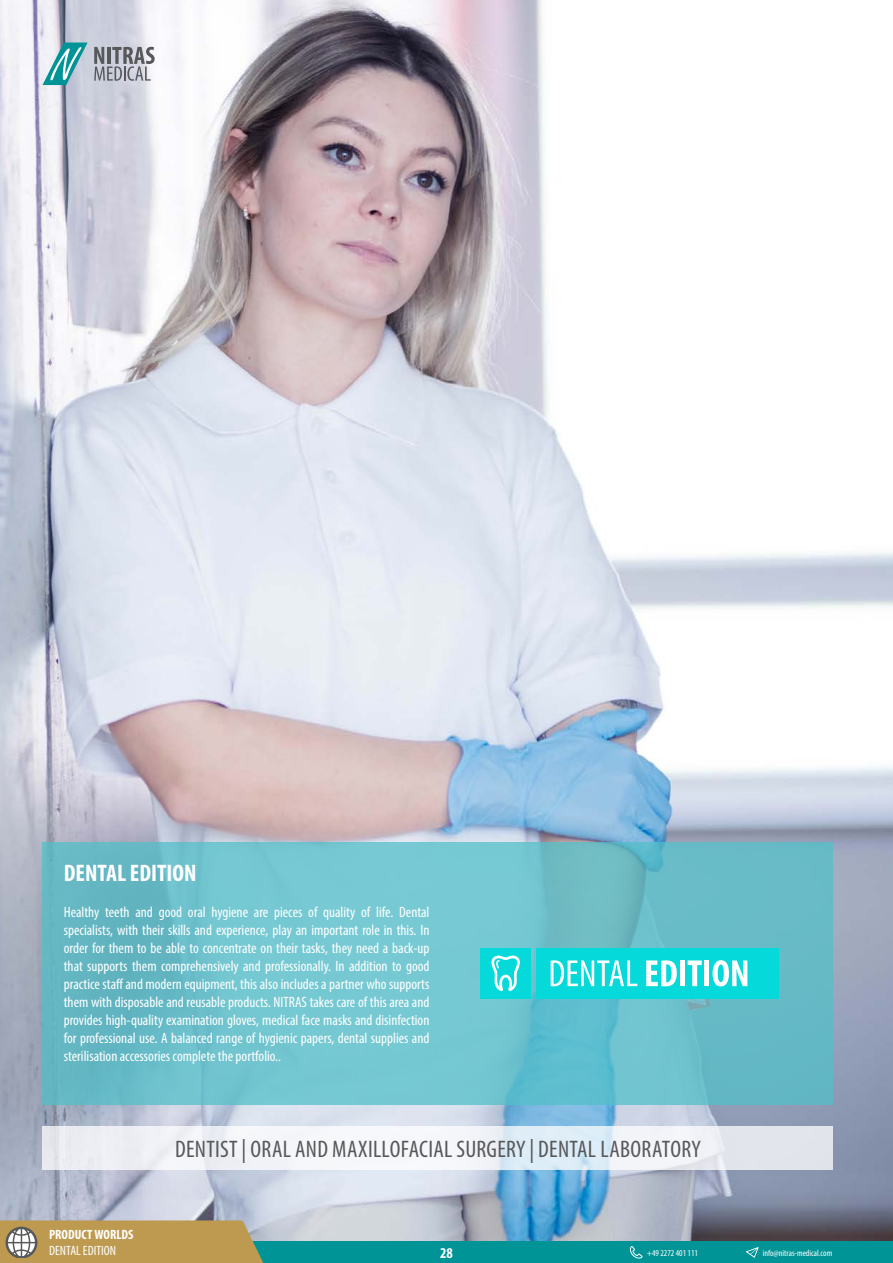
<style>
.page{position:relative;width:893px;height:1263px;background:#fff}
.page>*{position:absolute;margin:0;border:0;box-sizing:border-box;transform-origin:0 0}
.Headline_Nitras{font:condensed 24px "Myriad Pro";letter-spacing:.01em;color:#57585a}
.t1{font:700 condensed 24px "Myriad Pro";color:#fff}
.t2{font:condensed 15px/18px "Myriad Pro";color:#fff;text-align:justify}
.t3{font:700 condensed 15px "Myriad Pro";color:#fff}
.t4{font:700 condensed 13.5px "Myriad Pro";color:#fff}
.t5{font:condensed 13.5px "Myriad Pro";color:#fff}
.t6{font:condensed 9px "Myriad Pro";color:#fff}
</style>
<div class="page">
<img style="left:0;top:0;width:893px;height:1242px">
<div style="left:0;top:1242px;width:893px;height:21px;background:#009497"></div>
<svg style="left:0;top:1220px;width:270px;height:43px;background:#b79c5d"></svg>
<svg style="left:43px;top:43px;width:45px;height:42px"></svg>
<svg style="left:94px;top:47px;width:61px;height:34px;background:#a1a2aa"></svg>
<svg style="left:630px;top:1246px;width:12px;height:13px"></svg>
<svg style="left:746px;top:1247px;width:13px;height:11px"></svg>
<svg style="left:43px;top:842px;width:790px;height:263px;background:#6cc0cb"></svg>
<div style="left:480px;top:948px;width:51px;height:50px;background:#05d9d9"></div>
<svg style="left:491px;top:955px;width:29px;height:36px"></svg>
<div style="left:536px;top:948px;width:242px;height:50px;background:#05d9d9"></div>
<svg style="left:551px;top:960px;width:86px;height:26px"></svg>
<svg style="left:646px;top:960px;width:31px;height:26px"></svg>
<div style="left:680px;top:960px;width:5px;height:26px;background:#fff"></div>
<svg style="left:688px;top:960px;width:14px;height:26px"></svg>
<div style="left:704px;top:960px;width:5px;height:26px;background:#fff"></div>
<svg style="left:713px;top:960px;width:34px;height:26px"></svg>
<svg style="left:43px;top:1126px;width:790px;height:43px;fill:#eff1f7"></svg>
<p class="t1" style="left:64px;top:858px;width:134px">DENTAL EDITION</p>
<p class="t2" style="left:64px;top:903px;width:367px">Healthy teeth and good oral hygiene are pieces of quality of life. Dental specialists, with their skills and experience, play an important role in this. In order for them to be able to concentrate on their tasks, they need a back-up that supports them comprehensively and professionally. In addition to good practice staff and modern equipment, this also includes a partner who supports them with disposable and reusable products. NITRAS takes care of this area and provides high-quality examination gloves, medical face masks and disinfection for professional use. A balanced range of hygienic papers, dental supplies and sterilisation accessories complete the portfolio..</p>
<p class="t4" style="left:49px;top:1226px;width:86px">PRODUCT WORLDS</p>
<p class="t5" style="left:49px;top:1242px;width:69px">DENTAL EDITION</p>
<p class="Headline_Nitras" style="left:175px;top:1134px;width:527px">DENTIST | ORAL AND MAXILLOFACIAL SURGERY | DENTAL LABORATORY</p>
<p class="t3" style="left:440px;top:1243px;width:14px">28</p>
<p class="t6" style="left:647px;top:1247px;width:53px">+49 2272 401 111</p>
<p class="t6" style="left:763px;top:1247px;width:71px">info@nitras-medical.com</p>
</div>
